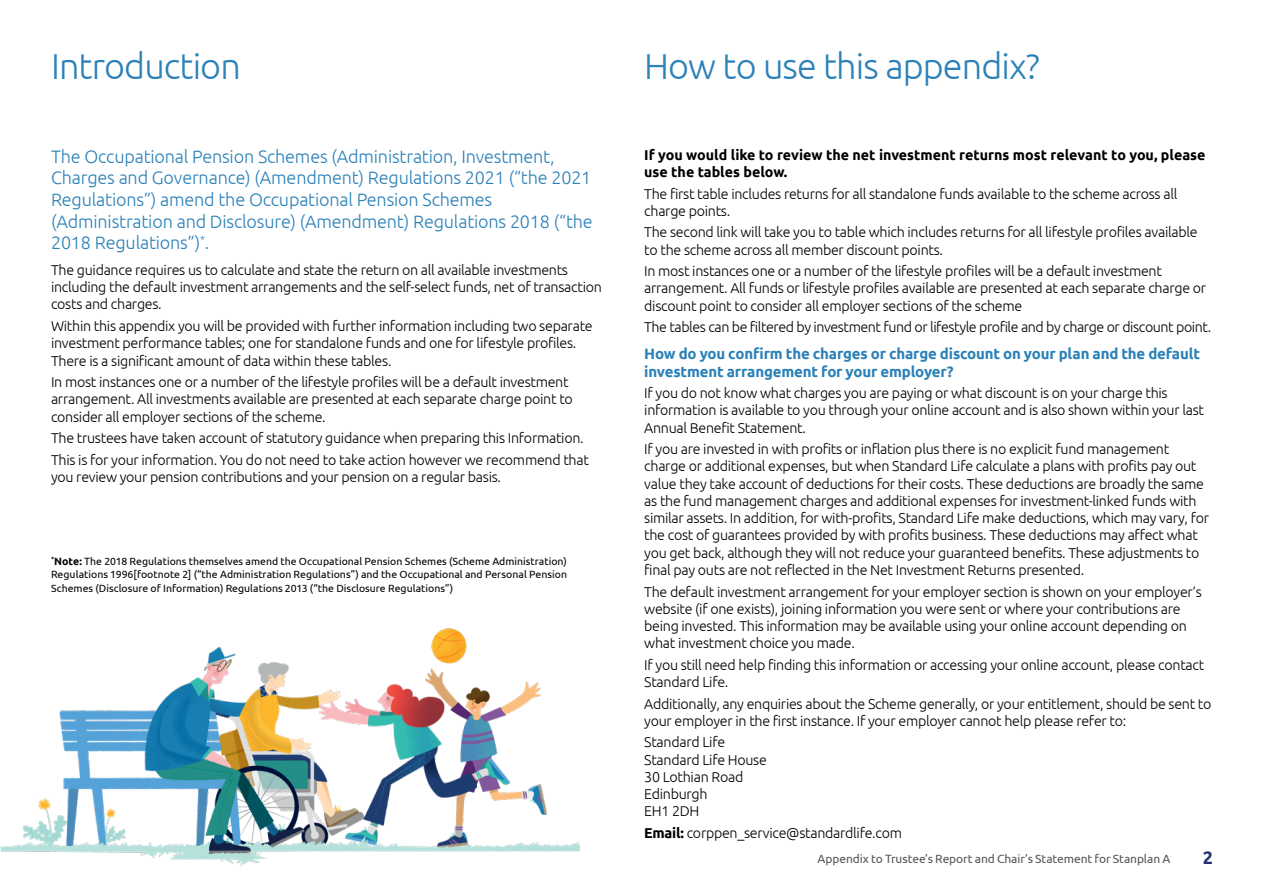
<style>
.page{position:relative;width:1263px;height:893px;background:#fff}
.page>*{position:absolute;margin:0;border:0;box-sizing:border-box;transform-origin:0 0}
.t1{font:300 36px "Ubuntu";letter-spacing:-.025em;color:#2b81b8}
.t2{font:300 18px/21.6px "Ubuntu";letter-spacing:-.01em;color:#2b81b8}
.t3{font:700 18px "Ubuntu";color:#263272}
.t4{font:700 15px/18px "Ubuntu";letter-spacing:-.01em;color:#2b81b8}
.t5{font:300 14.25px/17.2px "Ubuntu";letter-spacing:-.02em;color:#000}
.t6{font:700 14.25px/17.2px "Ubuntu";color:#000}
.t7{font:12px "Ubuntu";letter-spacing:-.005em;color:#575756}
.t8{font:10.5px/13.5px "Ubuntu";color:#000;text-align:justify}
.s1{font-weight:700}
</style>
<div class="page">
<img style="left:0;top:628px;width:579px;height:238px">
<h1 class="t1" style="left:51px;top:44px;width:191px">Introduction</h1>
<p class="t2" style="left:51px;top:145px;width:543px">The Occupational Pension Schemes (Administration, Investment, Charges and Governance) (Amendment) Regulations 2021 (“the 2021<br>Regulations”) amend the Occupational Pension Schemes (Administration and Disclosure) (Amendment) Regulations 2018 (“the 2018 Regulations”)<sup>*</sup>.</p>
<p class="t5" style="left:51px;top:261px;width:552px">The guidance requires us to calculate and state the return on all available investments including the default investment arrangements and the self-select funds, net of transaction costs and charges.</p>
<p class="t5" style="left:51px;top:317px;width:543px">Within this appendix you will be provided with further information including two separate investment performance tables; one for standalone funds and one for lifestyle profiles.<br>There is a significant amount of data within these tables.</p>
<p class="t5" style="left:51px;top:373px;width:523px">In most instances one or a number of the lifestyle profiles will be a default investment arrangement. All investments available are presented at each separate charge point to consider all employer sections of the scheme.</p>
<p class="t5" style="left:51px;top:427px;width:539px;line-height:21.5px">The trustees have taken account of statutory guidance when preparing this Information.<br>This is for your information. You do not need to take action however we recommend that</p>
<p class="t5" style="left:51px;top:468px;width:452px">you review your pension contributions and your pension on a regular basis.</p>
<p class="t8" style="left:51px;top:554px;width:517px"><sup>*</sup><span class="s1">Note:</span> The 2018 Regulations themselves amend the Occupational Pension Schemes (Scheme Administration)<br>Regulations 1996[footnote 2] (“the Administration Regulations”) and the Occupational and Personal Pension Schemes (Disclosure of Information) Regulations 2013 (“the Disclosure Regulations”)</p>
<h1 class="t1" style="left:644px;top:44px;width:397px">How to use this appendix?</h1>
<p class="t6" style="left:644px;top:146px;width:563px">If you would like to review the net investment returns most relevant to you, please use the tables below.</p>
<p class="t5" style="left:644px;top:185px;width:535px">The first table includes returns for all standalone funds available to the scheme across all charge points.</p>
<p class="t5" style="left:644px;top:223px;width:555px">The second link will take you to table which includes returns for all lifestyle profiles available to the scheme across all member discount points.</p>
<p class="t5" style="left:644px;top:262px;width:563px">In most instances one or a number of the lifestyle profiles will be a default investment arrangement. All funds or lifestyle profiles available are presented at each separate charge or discount point to consider all employer sections of the scheme</p>
<p class="t5" style="left:644px;top:318px;width:568px">The tables can be filtered by investment fund or lifestyle profile and by charge or discount point.</p>
<p class="t4" style="left:644px;top:344px;width:557px">How do you confirm the charges or charge discount on your plan and the default investment arrangement for your employer?</p>
<p class="t5" style="left:644px;top:384px;width:561px">If you do not know what charges you are paying or what discount is on your charge this information is available to you through your online account and is also shown within your last<br>Annual Benefit Statement.</p>
<p class="t5" style="left:644px;top:440px;width:566px">If you are invested in with profits or inflation plus there is no explicit fund management charge or additional expenses, but when Standard Life calculate a plans with profits pay out value they take account of deductions for their costs. These deductions are broadly the same as the fund management charges and additional expenses for investment-linked funds with similar assets. In addition, for with-profits, Standard Life make deductions, which may vary, for the cost of guarantees provided by with profits business. These deductions may affect what you get back, although they will not reduce your guaranteed benefits. These adjustments to final pay outs are not reflected in the Net Investment Returns presented.</p>
<p class="t5" style="left:644px;top:582px;width:559px">The default investment arrangement for your employer section is shown on your employer’s website (if one exists), joining information you were sent or where your contributions are being invested. This information may be available using your online account depending on what investment choice you made.</p>
<p class="t5" style="left:644px;top:656px;width:562px">If you still need help finding this information or accessing your online account, please contact<br>Standard Life.</p>
<p class="t5" style="left:644px;top:694px;width:569px">Additionally, any enquiries about the Scheme generally, or your entitlement, should be sent to your employer in the first instance. If your employer cannot help please refer to:</p>
<p class="t5" style="left:644px;top:733px;width:124px">Standard Life<br>Standard Life House<br>30 Lothian Road<br>Edinburgh<br>EH1 2DH</p>
<p class="t5" style="left:644px;top:824px;width:259px"><span class="s1">Email:</span> corppen_service@standardlife.com</p>
<p class="t7" style="left:817px;top:852px;width:354px">Appendix to Trustee’s Report and Chair’s Statement for Stanplan A</p>
<p class="t3" style="left:1203px;top:847px;width:12px">2</p>
</div>
